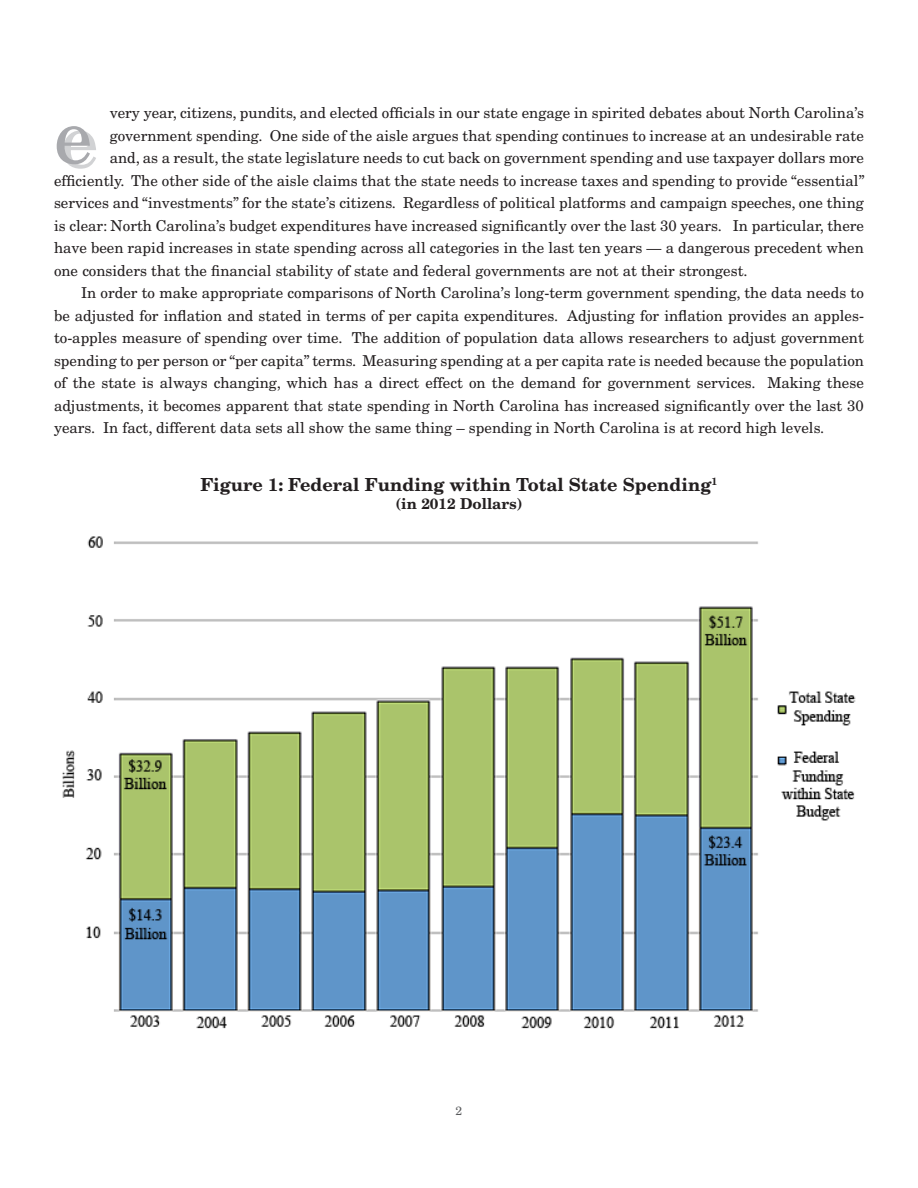
<style>
.page{position:relative;width:918px;height:1188px;background:#fff}
.page>*{position:absolute;margin:0;border:0;box-sizing:border-box;transform-origin:0 0}
.First_Paragraph{font:77.4px "New Century Schlbk";color:#a8a9ad}
.Table_header{font:700 18px "New Century Schlbk";color:#231f20}
.First_Paragraph-2{font:15px "New Century Schlbk";color:#231f20}
.Body_Text{font:15px/22.5px "New Century Schlbk";color:#231f20;text-align:justify}
.Table_header-2{font:700 15px "New Century Schlbk";color:#231f20}
.Endnotes{font:12px "New Century Schlbk";color:#57585a}
</style>
<div class="page">
<img style="left:62px;top:536px;width:794px;height:493px">
<p class="First_Paragraph-2" style="left:110px;top:103px;width:756px">very year, citizens, pundits, and elected officials in our state engage in spirited debates about North Carolina’s</p>
<p class="First_Paragraph-2" style="left:110px;top:126px;width:756px">government spending. One side of the aisle argues that spending continues to increase at an undesirable rate</p>
<p class="First_Paragraph-2" style="left:110px;top:148px;width:756px">and, as a result, the state legislature needs to cut back on government spending and use taxpayer dollars more</p>
<p class="First_Paragraph-2" style="left:54px;top:171px;width:812px">efficiently. The other side of the aisle claims that the state needs to increase taxes and spending to provide “essential”</p>
<p class="First_Paragraph-2" style="left:54px;top:193px;width:811px">services and “investments” for the state’s citizens. Regardless of political platforms and campaign speeches, one thing</p>
<p class="First_Paragraph-2" style="left:54px;top:216px;width:811px">is clear: North Carolina’s budget expenditures have increased significantly over the last 30 years. In particular, there</p>
<p class="First_Paragraph-2" style="left:54px;top:238px;width:811px">have been rapid increases in state spending across all categories in the last ten years — a dangerous precedent when</p>
<p class="First_Paragraph-2" style="left:54px;top:261px;width:695px">one considers that the financial stability of state and federal governments are not at their strongest.</p>
<p class="Body_Text" style="left:54px;top:283px;width:812px;text-indent:27px">In order to make appropriate comparisons of North Carolina’s long-term government spending, the data needs to be adjusted for inflation and stated in terms of per capita expenditures. Adjusting for inflation provides an apples&shy;to-apples measure of spending over time. The addition of population data allows researchers to adjust government spending to per person or “per capita” terms. Measuring spending at a per capita rate is needed because the population of the state is always changing, which has a direct effect on the demand for government services. Making these adjustments, it becomes apparent that state spending in North Carolina has increased significantly over the last 30 years. In fact, different data sets all show the same thing – spending in North Carolina is at record high levels.</p>
<p class="First_Paragraph" style="left:54px;top:87px;width:40px">e</p>
<p class="Table_header" style="left:201px;top:473px;width:518px">Figure 1: Federal Funding within Total State Spending<sup>1</sup></p>
<p class="Table_header-2" style="left:395px;top:494px;width:129px">(in 2012 Dollars)</p>
<p class="Endnotes" style="left:456px;top:1103px;width:8px">2</p>
</div>
